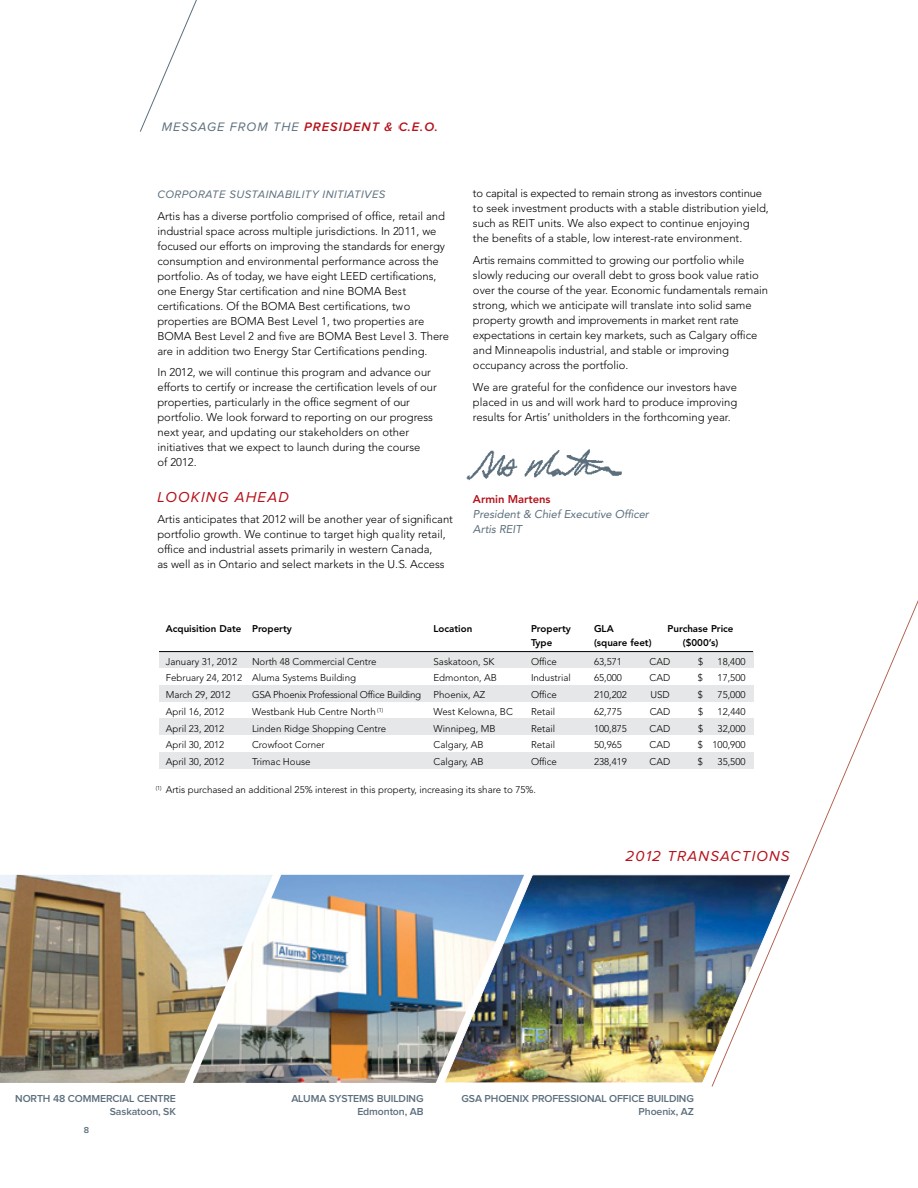
<style>
.page{position:relative;width:918px;height:1188px;background:#fff}
.page>*{position:absolute;margin:0;border:0;box-sizing:border-box;transform-origin:0 0}
.t1{font:italic 15px "Proxima Nova";letter-spacing:.08em;color:#b5121b}
.t2{font:italic 600 12.75px "Proxima Nova";letter-spacing:.08em;color:#b5121b}
.t3{font:300 11.25px/15px "Avenir LT Std";color:#000}
.t4{font:italic 11.25px/15px "Avenir LT Std";letter-spacing:-.005em;color:#5c6f7c}
.t5{font:italic 11.25px "Proxima Nova";letter-spacing:.04em;color:#5c6f7c}
.t6{font:800 11.25px "Avenir LT Std";letter-spacing:-.005em;color:#b5121b}
.t7{font:600 10.5px/13.5px "Proxima Nova";letter-spacing:-.01em;color:#5c6f7c;text-align:right}
.t8{font:300 9.75px "Avenir LT Std";color:#000}
.t9{font:800 9.75px "Avenir LT Std";color:#000}
.t10{font:300 9.75px "Avenir LT Std";letter-spacing:-.025em;color:#000}
.t11{font:600 9px "Proxima Nova";color:#5c6f7c}
.s1{font-weight:400;color:#5c6f7c}
</style>
<div class="page">
<svg style="left:140px;top:0;width:57px;height:132px"></svg>
<img style="left:0;top:875px;width:193px;height:208px">
<img style="left:193px;top:875px;width:250px;height:208px">
<img style="left:443px;top:874px;width:349px;height:210px">
<div style="left:159px;top:685px;width:595px;height:16px;background:#e6e7e8"></div>
<div style="left:159px;top:719px;width:595px;height:16px;background:#e6e7e8"></div>
<div style="left:159px;top:752px;width:595px;height:17px;background:#e6e7e8"></div>
<div style="left:159px;top:651px;width:595px;height:17px;background:#e6e7e8"></div>
<hr style="left:159px;top:651px;width:594px;height:1px;background:#000">
<img style="left:466px;top:449px;width:156px;height:32px">
<p class="t2" style="left:162px;top:121px;width:278px"><span class="s1">MESSAGE FROM THE</span> PRESIDENT &amp; C.E.O.</p>
<p class="t5" style="left:157px;top:189px;width:230px">CORPORATE SUSTAINABILITY INITIATIVES</p>
<p class="t3" style="left:157px;top:208px;width:293px">Artis has a diverse portfolio comprised of office, retail and industrial space across multiple jurisdictions. In 2011, we focused our efforts on improving the standards for energy consumption and environmental performance across the portfolio. As of today, we have eight LEED certifications, one Energy Star certification and nine BOMA Best certifications. Of the BOMA Best certifications, two properties are BOMA Best Level 1, two properties are BOMA Best Level 2 and five are BOMA Best Level 3. There are in addition two Energy Star Certifications pending.</p>
<p class="t3" style="left:157px;top:365px;width:281px">In 2012, we will continue this program and advance our efforts to certify or increase the certification levels of our properties, particularly in the office segment of our portfolio. We look forward to reporting on our progress next year, and updating our stakeholders on other initiatives that we expect to launch during the course<br>of 2012.</p>
<h1 class="t1" style="left:157px;top:490px;width:133px">LOOKING AHEAD</h1>
<p class="t3" style="left:157px;top:512px;width:297px">Artis anticipates that 2012 will be another year of significant portfolio growth. We continue to target high quality retail, office and industrial assets primarily in western Canada,<br>as well as in Ontario and select markets in the U.S. Access</p>
<p class="t3" style="left:473px;top:186px;width:297px">to capital is expected to remain strong as investors continue to seek investment products with a stable distribution yield, such as REIT units. We also expect to continue enjoying<br>the benefits of a stable, low interest-rate environment.</p>
<p class="t3" style="left:473px;top:253px;width:297px">Artis remains committed to growing our portfolio while slowly reducing our overall debt to gross book value ratio over the course of the year. Economic fundamentals remain strong, which we anticipate will translate into solid same property growth and improvements in market rent rate expectations in certain key markets, such as Calgary office and Minneapolis industrial, and stable or improving occupancy across the portfolio.</p>
<p class="t3" style="left:473px;top:380px;width:266px;text-align:justify">We are grateful for the confidence our investors have placed in us and will work hard to produce improving results for Artis’ unitholders in the forthcoming year.</p>
<p class="t6" style="left:473px;top:493px;width:79px">Armin Martens</p>
<p class="t4" style="left:473px;top:507px;width:177px">President &amp; Chief Executive Officer<br>Artis REIT</p>
<p class="t9" style="left:166px;top:623px;width:128px">Acquisition Date Property</p>
<p class="t9" style="left:434px;top:623px;width:40px">Location</p>
<p class="t9" style="left:531px;top:623px;width:41px">Property</p>
<p class="t9" style="left:594px;top:623px;width:21px">GLA</p>
<p class="t9" style="left:668px;top:623px;width:68px">Purchase Price</p>
<p class="t9" style="left:531px;top:637px;width:23px">Type</p>
<p class="t9" style="left:594px;top:637px;width:59px">(square feet)</p>
<p class="t9" style="left:683px;top:637px;width:37px">($000’s)</p>
<p class="t8" style="left:166px;top:656px;width:73px">January 31, 2012</p>
<p class="t8" style="left:252px;top:656px;width:126px">North 48 Commercial Centre</p>
<p class="t8" style="left:434px;top:656px;width:63px">Saskatoon, SK</p>
<p class="t8" style="left:531px;top:656px;width:28px">Office</p>
<p class="t8" style="left:594px;top:656px;width:29px">63,571</p>
<p class="t8" style="left:650px;top:656px;width:22px">CAD</p>
<p class="t8" style="left:698px;top:656px;width:7px">$</p>
<p class="t8" style="left:718px;top:656px;width:29px">18,400</p>
<p class="t8" style="left:166px;top:672px;width:192px">February 24, 2012 Aluma Systems Building</p>
<p class="t8" style="left:434px;top:672px;width:65px">Edmonton, AB</p>
<p class="t8" style="left:531px;top:672px;width:41px">Industrial</p>
<p class="t8" style="left:594px;top:672px;width:29px">65,000</p>
<p class="t8" style="left:650px;top:672px;width:22px">CAD</p>
<p class="t8" style="left:698px;top:672px;width:7px">$</p>
<p class="t8" style="left:718px;top:672px;width:29px">17,500</p>
<p class="t8" style="left:166px;top:689px;width:66px">March 29, 2012</p>
<p class="t10" style="left:252px;top:689px;width:171px">GSA Phoenix Professional Office Building</p>
<p class="t8" style="left:434px;top:689px;width:53px">Phoenix, AZ</p>
<p class="t8" style="left:531px;top:689px;width:28px">Office</p>
<p class="t8" style="left:594px;top:689px;width:34px">210,202</p>
<p class="t8" style="left:650px;top:689px;width:21px">USD</p>
<p class="t8" style="left:698px;top:689px;width:7px">$</p>
<p class="t8" style="left:718px;top:689px;width:29px">75,000</p>
<p class="t8" style="left:166px;top:706px;width:60px">April 16, 2012</p>
<p class="t8" style="left:252px;top:706px;width:133px">Westbank Hub Centre North <sup>(1)</sup></p>
<p class="t8" style="left:434px;top:706px;width:81px">West Kelowna, BC</p>
<p class="t8" style="left:531px;top:706px;width:26px">Retail</p>
<p class="t8" style="left:594px;top:706px;width:29px">62,775</p>
<p class="t8" style="left:650px;top:706px;width:22px">CAD</p>
<p class="t8" style="left:698px;top:706px;width:7px">$</p>
<p class="t8" style="left:718px;top:706px;width:29px">12,440</p>
<p class="t8" style="left:166px;top:723px;width:60px">April 23, 2012</p>
<p class="t8" style="left:252px;top:723px;width:136px">Linden Ridge Shopping Centre</p>
<p class="t8" style="left:434px;top:723px;width:64px">Winnipeg, MB</p>
<p class="t8" style="left:531px;top:723px;width:26px">Retail</p>
<p class="t8" style="left:594px;top:723px;width:34px">100,875</p>
<p class="t8" style="left:650px;top:723px;width:22px">CAD</p>
<p class="t8" style="left:698px;top:723px;width:7px">$</p>
<p class="t8" style="left:718px;top:723px;width:29px">32,000</p>
<p class="t8" style="left:166px;top:739px;width:60px">April 30, 2012</p>
<p class="t8" style="left:252px;top:739px;width:74px">Crowfoot Corner</p>
<p class="t8" style="left:434px;top:739px;width:52px">Calgary, AB</p>
<p class="t8" style="left:531px;top:739px;width:26px">Retail</p>
<p class="t8" style="left:594px;top:739px;width:29px">50,965</p>
<p class="t8" style="left:650px;top:739px;width:22px">CAD</p>
<p class="t8" style="left:698px;top:739px;width:49px">$ 100,900</p>
<p class="t8" style="left:166px;top:756px;width:60px">April 30, 2012</p>
<p class="t8" style="left:252px;top:756px;width:60px">Trimac House</p>
<p class="t8" style="left:434px;top:756px;width:52px">Calgary, AB</p>
<p class="t8" style="left:531px;top:756px;width:28px">Office</p>
<p class="t8" style="left:594px;top:756px;width:34px">238,419</p>
<p class="t8" style="left:650px;top:756px;width:22px">CAD</p>
<p class="t8" style="left:698px;top:756px;width:7px">$</p>
<p class="t8" style="left:718px;top:756px;width:29px">35,500</p>
<p class="t8" style="left:156px;top:784px;width:382px"><sup>(1)</sup> Artis purchased an additional 25% interest in this property, increasing its share to 75%.</p>
<h1 class="t1" style="left:626px;top:849px;width:166px">2012 TRANSACTIONS</h1>
<p class="t7" style="left:15px;top:1092px;width:162px">NORTH 48 COMMERCIAL CENTRE<br>SASKATOON, SK</p>
<p class="t7" style="left:291px;top:1092px;width:134px">ALUMA SYSTEMS BUILDING<br>EDMONTON, AB</p>
<p class="t11" style="left:84px;top:1126px;width:7px">8</p>
<p class="t7" style="left:462px;top:1092px;width:8px">GSA</p>
<p class="t7" style="left:485px;top:1092px;width:211px">PHOENIX PROFESSIONAL OFFICE BUILDING<br>PHOENIX, AZ</p>
</div>
